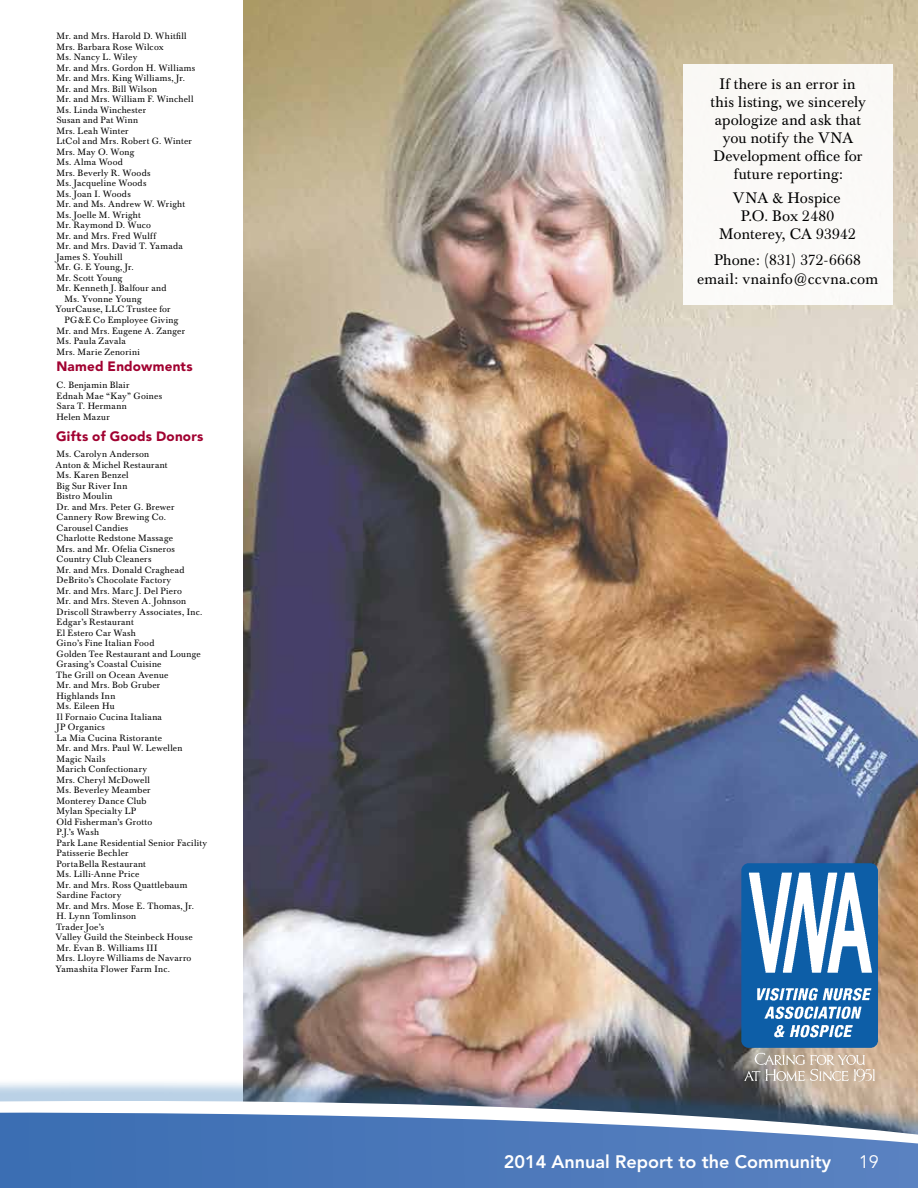
<style>
.page{position:relative;width:918px;height:1188px;background:#fff}
.page>*{position:absolute;margin:0;border:0;box-sizing:border-box;transform-origin:0 0}
.t1{font:800 18px "Avenir";color:#fff}
.t2{font:18px "Avenir";color:#fff}
.t3{font:15px/18px "Baskerville BE";letter-spacing:.01em;color:#000;text-align:center}
.t4{font:900 13.5px "Avenir";letter-spacing:.015em;color:#a10231}
.t5{font:9px/10.5px "Baskerville BE";letter-spacing:.03em;color:#000}
</style>
<div class="page">
<img style="left:244px;top:0;width:674px;height:1049px">
<svg style="left:243px;top:1049px;width:675px;height:25px;background:#917975"></svg>
<svg style="left:0;top:1074px;width:918px;height:114px;background:#6e8ab4"></svg>
<div style="left:683px;top:64px;width:209px;height:241px;background:#faf9f7"></div>
<img style="left:739px;top:856px;width:141px;height:233px">
<p class="t5" style="left:57px;top:31px;width:132px">Mr. and Mrs. Harold D. Whitfill</p>
<p class="t5" style="left:57px;top:42px;width:109px">Mrs. Barbara Rose Wilcox</p>
<p class="t5" style="left:57px;top:52px;width:82px">Ms. Nancy L. Wiley</p>
<p class="t5" style="left:57px;top:63px;width:140px">Mr. and Mrs. Gordon H. Williams</p>
<p class="t5" style="left:57px;top:73px;width:130px">Mr. and Mrs. King Williams, Jr.</p>
<p class="t5" style="left:57px;top:84px;width:102px">Mr. and Mrs. Bill Wilson</p>
<p class="t5" style="left:57px;top:94px;width:138px">Mr. and Mrs. William F. Winchell</p>
<p class="t5" style="left:57px;top:105px;width:91px">Ms. Linda Winchester</p>
<p class="t5" style="left:57px;top:115px;width:83px">Susan and Pat Winn</p>
<p class="t5" style="left:57px;top:126px;width:74px">Mrs. Leah Winter</p>
<p class="t5" style="left:57px;top:136px;width:137px">LtCol and Mrs. Robert G. Winter</p>
<p class="t5" style="left:57px;top:147px;width:79px">Mrs. May O. Wong</p>
<p class="t5" style="left:57px;top:157px;width:68px">Ms. Alma Wood</p>
<p class="t5" style="left:57px;top:168px;width:95px">Mrs. Beverly R. Woods</p>
<p class="t5" style="left:57px;top:178px;width:91px">Ms. Jacqueline Woods</p>
<p class="t5" style="left:57px;top:189px;width:76px">Ms. Joan I. Woods</p>
<p class="t5" style="left:57px;top:199px;width:130px">Mr. and Ms. Andrew W. Wright</p>
<p class="t5" style="left:57px;top:210px;width:86px">Ms. Joelle M. Wright</p>
<p class="t5" style="left:57px;top:220px;width:96px">Mr. Raymond D. Wuco</p>
<p class="t5" style="left:57px;top:231px;width:101px">Mr. and Mrs. Fred Wulff</p>
<p class="t5" style="left:57px;top:241px;width:128px">Mr. and Mrs. David T. Yamada</p>
<p class="t5" style="left:57px;top:252px;width:68px">James S. Youhill</p>
<p class="t5" style="left:57px;top:262px;width:79px">Mr. G. E Young, Jr.</p>
<p class="t5" style="left:57px;top:273px;width:67px">Mr. Scott Young</p>
<p class="t5" style="left:57px;top:283px;width:111px">Mr. Kenneth J. Balfour and</p>
<p class="t5" style="left:65px;top:294px;width:78px">Ms. Yvonne Young</p>
<p class="t5" style="left:55px;top:304px;width:117px">YourCause, LLC Trustee for</p>
<p class="t5" style="left:65px;top:315px;width:115px">PG&amp;E Co Employee Giving</p>
<p class="t5" style="left:57px;top:325px;width:130px">Mr. and Mrs. Eugene A. Zanger</p>
<p class="t5" style="left:57px;top:336px;width:71px">Ms. Paula Zavala</p>
<p class="t5" style="left:57px;top:346px;width:85px">Mrs. Marie Zenorini</p>
<h3 class="t4" style="left:56px;top:358px;width:138px">Named Endowments</h3>
<p class="t5" style="left:56px;top:380px;width:107px">C. Benjamin Blair<br>Ednah Mae “Kay” Goines<br>Sara T. Hermann<br>Helen Mazur</p>
<h3 class="t4" style="left:56px;top:429px;width:149px">Gifts of Goods Donors</h3>
<p class="t5" style="left:55px;top:449px;width:153px">Ms. Carolyn Anderson<br>Anton &amp; Michel Restaurant<br>Ms. Karen Benzel<br>Big Sur River Inn<br>Bistro Moulin<br>Dr. and Mrs. Peter G. Brewer<br>Cannery Row Brewing Co.<br>Carousel Candies<br>Charlotte Redstone Massage<br>Mrs. and Mr. Ofelia Cisneros<br>Country Club Cleaners<br>Mr. and Mrs. Donald Craghead<br>DeBrito’s Chocolate Factory<br>Mr. and Mrs. Marc J. Del Piero<br>Mr. and Mrs. Steven A. Johnson<br>Driscoll Strawberry Associates, Inc.<br>Edgar’s Restaurant<br>El Estero Car Wash<br>Gino’s Fine Italian Food<br>Golden Tee Restaurant and Lounge<br>Grasing’s Coastal Cuisine<br>The Grill on Ocean Avenue<br>Mr. and Mrs. Bob Gruber<br>Highlands Inn<br>Ms. Eileen Hu<br>Il Fornaio Cucina Italiana<br>JP Organics<br>La Mia Cucina Ristorante<br>Mr. and Mrs. Paul W. Lewellen<br>Magic Nails<br>Marich Confectionary<br>Mrs. Cheryl McDowell<br>Ms. Beverley Meamber<br>Monterey Dance Club<br>Mylan Specialty LP<br>Old Fisherman’s Grotto<br>P.J.’s Wash<br>Park Lane Residential Senior Facility<br>Patisserie Bechler<br>PortaBella Restaurant<br>Ms. Lilli-Anne Price<br>Mr. and Mrs. Ross Quattlebaum<br>Sardine Factory<br>Mr. and Mrs. Mose E. Thomas, Jr.<br>H. Lynn Tomlinson<br>Trader Joe’s<br>Valley Guild the Steinbeck House<br>Mr. Evan B. Williams III<br>Mrs. Lloyre Williams de Navarro<br>Yamashita Flower Farm Inc.</p>
<h2 class="t3" style="left:711px;top:76px;width:157px">If there is an error in this listing, we sincerely apologize and ask that you notify the VNA<br>Development office for future reporting:</h2>
<h2 class="t3" style="left:719px;top:190px;width:138px">VNA &amp; Hospice<br>P.O. Box 2480<br>Monterey, CA 93942</h2>
<h2 class="t3" style="left:697px;top:250px;width:182px;line-height:19.5px">Phone: (831) 372-6668 email: vnainfo@ccvna.com</h2>
<h1 class="t1" style="left:504px;top:1151px;width:329px">2014 Annual Report to the Community</h1>
<h1 class="t2" style="left:859px;top:1151px;width:22px">19</h1>
</div>
